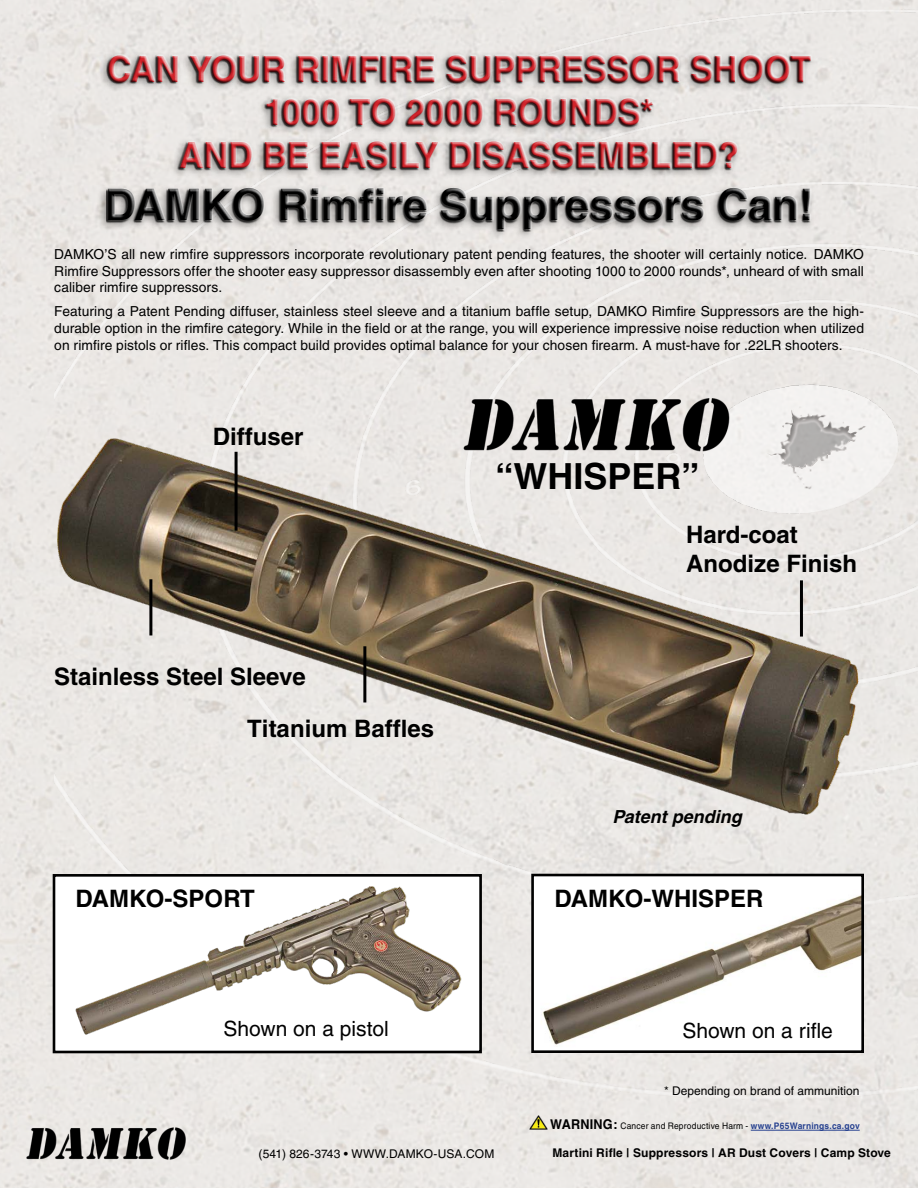
<style>
.page{position:relative;width:918px;height:1188px;background:#fff}
.page>*{position:absolute;margin:0;border:0;box-sizing:border-box;transform-origin:0 0}
.t1{font:700 43.5px "Helvetica";color:#000}
.t2{font:700 36px/43.2px "Helvetica";letter-spacing:-.005em;color:#d2232a;text-align:center;scale:.95 1}
.t3{font:700 36px "Helvetica";color:#000}
.t4{font:700 24px/28.8px "Helvetica";color:#000}
.t5{font:21px "Helvetica";color:#000}
.t6{font:italic 700 18px "Helvetica";color:#000}
.t7{font:13.8px/16.5px "Helvetica";letter-spacing:.005em;color:#000;text-align:justify}
.t8{font:12px "Helvetica";color:#000}
.t9{font:700 12px "Helvetica";letter-spacing:.015em;color:#000}
.t10{font:9px "Helvetica";letter-spacing:.025em;color:#000;scale:.94 1}
.s1{font-weight:700;font-size:13.5px}
.s2{font-weight:700;color:#25408f}
</style>
<div class="page">
<img style="left:54px;top:10px;width:864px;height:1090px">
<img style="left:38px;top:386px;width:853px;height:468px">
<hr style="left:149px;top:579px;width:3px;height:56px;background:#000">
<hr style="left:363px;top:646px;width:3px;height:56px;background:#000">
<hr style="left:800px;top:580px;width:3px;height:57px;background:#000">
<hr style="left:235px;top:452px;width:3px;height:79px;background:#000">
<img style="left:57px;top:878px;width:421px;height:171px">
<div style="left:53px;top:874px;width:429px;height:179px;border:3px solid #000"></div>
<img style="left:535px;top:878px;width:325px;height:171px">
<div style="left:531px;top:874px;width:333px;height:179px;border:3px solid #000"></div>
<div style="left:97px;top:50px;width:719px;height:190px;background:#000;opacity:.5"></div>
<div style="left:106px;top:54px;width:706px;height:178px;background:#000;opacity:.75"></div>
<img style="left:530px;top:1116px;width:18px;height:14px">
<hr style="left:751px;top:1130px;width:109px;height:1px;background:#25408f">
<img style="left:463px;top:392px;width:290px;height:60px">
<img style="left:27px;top:1124px;width:173px;height:50px">
<h2 class="t2" style="left:107px;top:47px;width:743px">CAN YOUR RIMFIRE SUPPRESSOR SHOOT<br>1000 TO 2000 ROUNDS*<br>AND BE EASILY DISASSEMBLED?</h2>
<h1 class="t1" style="left:104px;top:179px;width:711px">DAMKO Rimfire Suppressors Can!</h1>
<p class="t7" style="left:54px;top:246px;width:811px">DAMKO’S all new rimfire suppressors incorporate revolutionary patent pending features, the shooter will certainly notice. DAMKO Rimfire Suppressors offer the shooter easy suppressor disassembly even after shooting 1000 to 2000 rounds*, unheard of with small caliber rimfire suppressors.</p>
<p class="t7" style="left:54px;top:303px;width:811px">Featuring a Patent Pending diffuser, stainless steel sleeve and a titanium baffle setup, DAMKO Rimfire Suppressors are the high&shy;durable option in the rimfire category. While in the field or at the range, you will experience impressive noise reduction when utilized on rimfire pistols or rifles. This compact build provides optimal balance for your chosen firearm. A must-have for .22LR shooters.</p>
<h3 class="t4" style="left:213px;top:422px;width:92px">Diffuser</h3>
<h3 class="t4" style="left:54px;top:662px;width:253px">Stainless Steel Sleeve</h3>
<h3 class="t4" style="left:247px;top:714px;width:188px">Titanium Baffles</h3>
<h3 class="t4" style="left:76px;top:884px;width:181px">DAMKO-SPORT</h3>
<h3 class="t5" style="left:223px;top:1016px;width:167px">Shown on a pistol</h3>
<h2 class="t3" style="left:496px;top:455px;width:206px">“WHISPER”</h2>
<h3 class="t4" style="left:686px;top:520px;width:173px">Hard-coat<br>Anodize Finish</h3>
<h3 class="t6" style="left:612px;top:806px;width:131px">Patent pending</h3>
<h3 class="t4" style="left:555px;top:884px;width:211px">DAMKO-WHISPER</h3>
<h3 class="t5" style="left:682px;top:1018px;width:152px">Shown on a rifle</h3>
<p class="t8" style="left:664px;top:1084px;width:197px">* Depending on brand of ammunition</p>
<p class="t10" style="left:550px;top:1121px;width:331px"><span class="s1">WARNING:</span> Cancer and Reproductive Harm - <span class="s2">www.P65Warnings.ca.gov</span></p>
<p class="t8" style="left:258px;top:1147px;width:238px">(541) 826-3743 • WWW.DAMKO-USA.COM</p>
<p class="t9" style="left:552px;top:1146px;width:340px">Martini Rifle | Suppressors | AR Dust Covers | Camp Stove</p>
</div>
